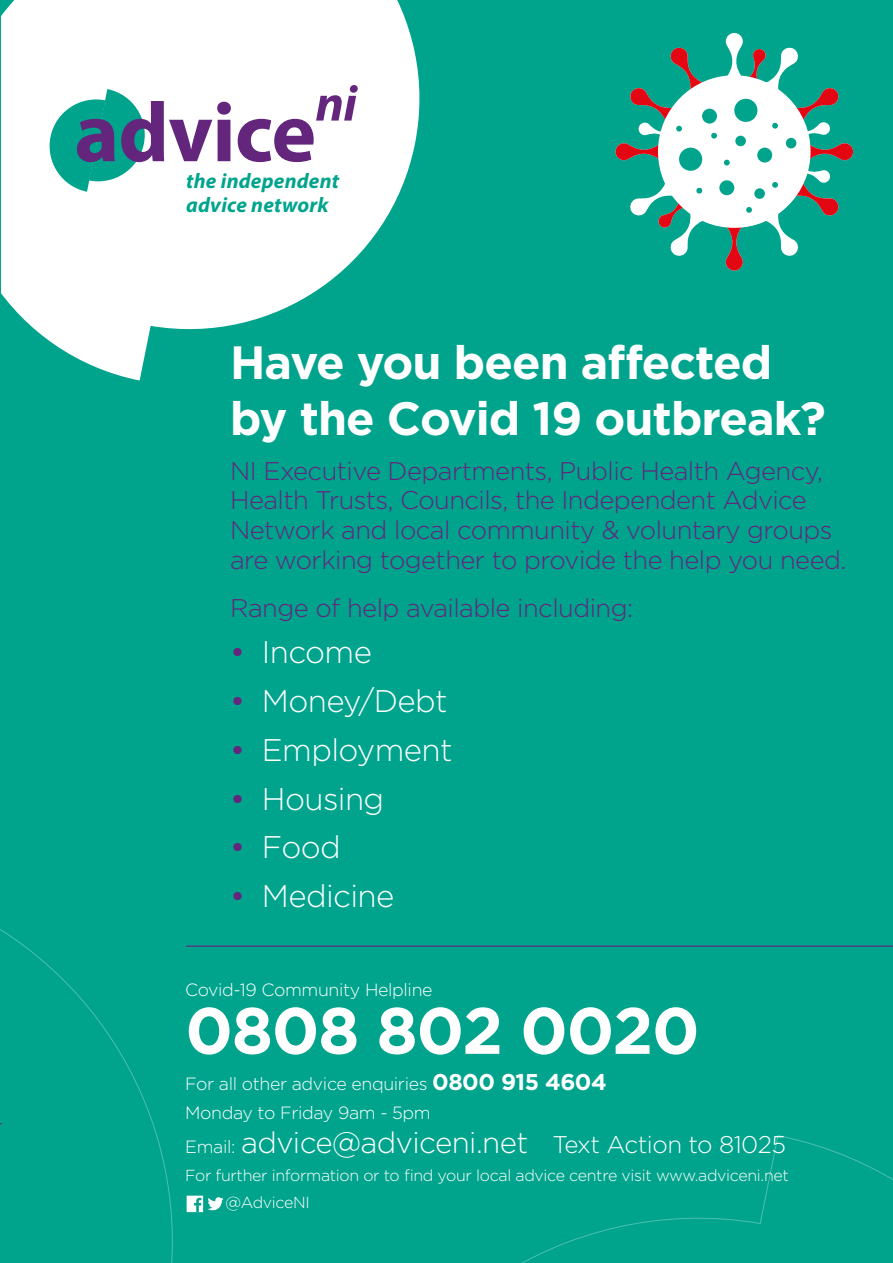
<style>
.page{position:relative;width:893px;height:1263px;background:#00a48d}
.page>*{position:absolute;margin:0;border:0;box-sizing:border-box;transform-origin:0 0}
.t1{font:700 84.75px "Myriad Pro";letter-spacing:-.01em;color:#64257d}
.t2{font:700 65.55px "Gotham";letter-spacing:-.02em;color:#fff}
.t3{font:italic 700 50.7px "Myriad Pro";color:#64257d}
.t4{font:700 46.65px/55.9px "Gotham";letter-spacing:-.02em;color:#fff}
.t5{font:300 31.2px "Gotham";letter-spacing:-.02em;color:#fff}
.t6{font:300 29.55px "Gotham";letter-spacing:-.02em;color:#fff}
.t7{font:300 25.5px/29.8px "Gotham";letter-spacing:-.02em;color:#64257d}
.t8{font:italic 700 21.15px/24px "Myriad Pro";letter-spacing:.01em;color:#00a48d}
.t9{font:300 17.7px/28.8px "Gotham";letter-spacing:-.02em;color:#fff}
.t10{font:300 15.9px/27.8px "Gotham";letter-spacing:-.02em;color:#fff}
.s1{font-weight:400;color:#64257d}
.s2{font-weight:700;font-size:22.8px}
.s3{font-size:17.7px}
.s4{font-size:24.15px}
</style>
<div class="page">
<svg style="left:2px;top:0;width:418px;height:380px;fill:#fff"></svg>
<svg style="left:522px;top:1135px;width:371px;height:128px"></svg>
<svg style="left:45px;top:89px;width:104px;height:103px"></svg>
<hr style="left:186px;top:945px;width:707px;height:2px;background:#64257d">
<svg style="left:671px;top:33px;width:127px;height:223px"></svg>
<svg style="left:720px;top:250px;width:28px;height:21px"></svg>
<svg style="left:615px;top:144px;width:5px;height:16px"></svg>
<svg style="left:620px;top:41px;width:233px;height:209px"></svg>
<div style="left:658px;top:75px;width:152px;height:153px;border:6px solid #fff;border-radius:50%"></div>
<svg style="left:187px;top:1195px;width:37px;height:17px"></svg>
<svg style="left:2px;top:930px;width:171px;height:333px"></svg>
<svg style="left:0;top:15px;width:2px;height:1110px"></svg>
<h3 class="t3" style="left:315px;top:71px;width:43px">ni</h3>
<h1 class="t1" style="left:74px;top:77px;width:243px">advice</h1>
<p class="t8" style="left:186px;top:168px;width:155px">the independent advice network</p>
<h3 class="t4" style="left:230px;top:334px;width:597px">Have you been a ected by the Covid 19 outbreak?</h3>
<p class="t7" style="left:230px;top:455px;width:618px">NI Executive Departments, Public Health Agency, Health Trusts, Councils, the Independent Advice Network and local community &amp; voluntary groups are working together to provide the help you need.</p>
<p class="t7" style="left:230px;top:592px;width:405px">Range of help available including:</p>
<p class="t5" style="left:230px;top:632px;width:143px"><span class="s1">•</span> Income</p>
<p class="t5" style="left:230px;top:681px;width:219px"><span class="s1">•</span> Money/Debt</p>
<p class="t5" style="left:230px;top:730px;width:224px"><span class="s1">•</span> Employment</p>
<p class="t5" style="left:230px;top:779px;width:156px"><span class="s1">•</span> Housing</p>
<p class="t5" style="left:230px;top:828px;width:112px"><span class="s1">•</span> Food</p>
<p class="t5" style="left:230px;top:876px;width:166px"><span class="s1">•</span> Medicine</p>
<p class="t9" style="left:185px;top:975px;width:249px">Covid-19 Community Helpline</p>
<h2 class="t2" style="left:185px;top:987px;width:516px">0808 802 0020</h2>
<p class="t9" style="left:185px;top:1069px;width:423px">For all other advice enquiries <span class="s2">0800 915 4604<br></span>Monday to Friday 9am - 5pm</p>
<p class="t6" style="left:185px;top:1124px;width:602px"><span class="s3">Email:</span> advice@adviceni.net <span class="s4">Text Action to 81025</span></p>
<p class="t10" style="left:225px;top:1161px;width:565px;text-indent:-40px">For further information or to find your local advice centre visit www.adviceni.net @AdviceNI</p>
</div>
